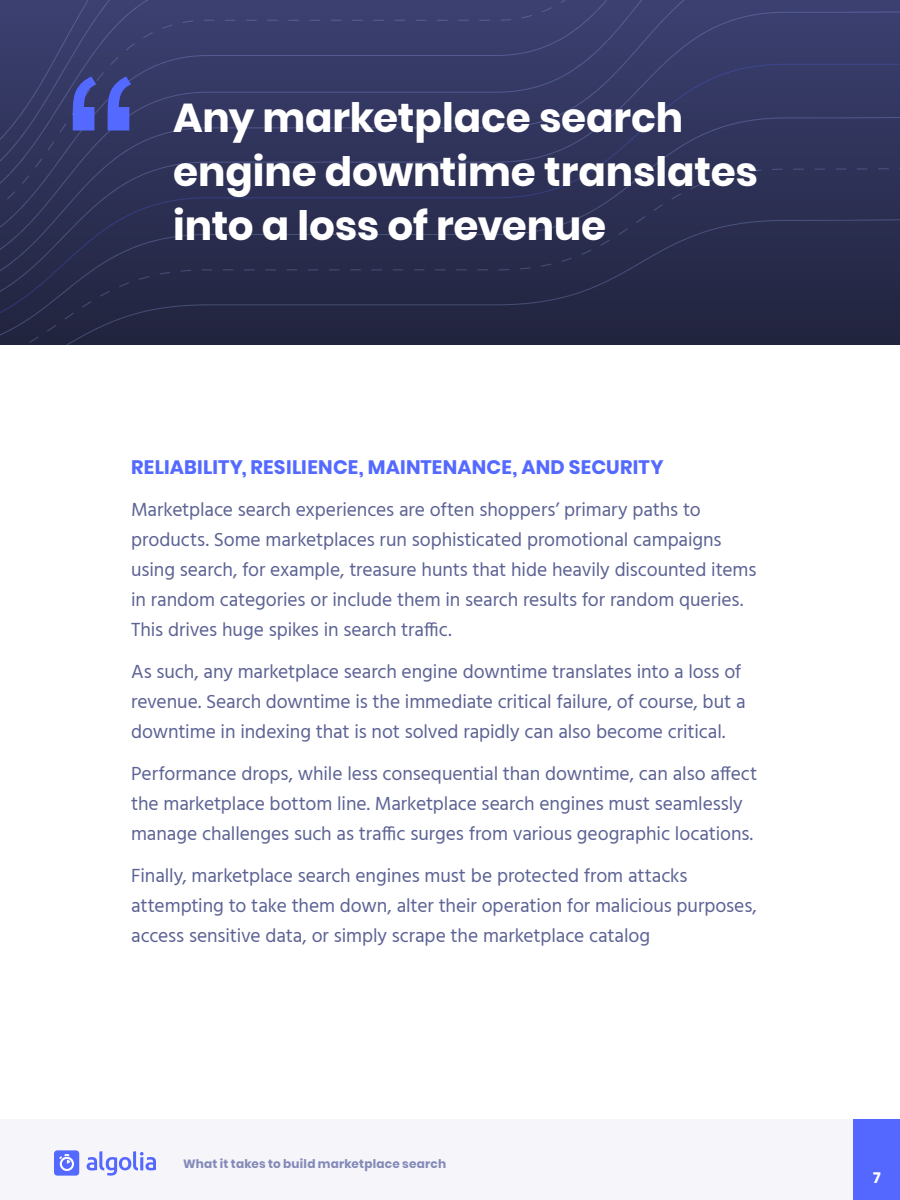
<style>
.page{position:relative;width:900px;height:1200px;background:#fff}
.page>*{position:absolute;margin:0;border:0;box-sizing:border-box;transform-origin:0 0}
.t1{font:700 40.5px/54px "Poppins";letter-spacing:-.005em;color:#fff}
.t2{font:19.5px/30px "Hind";letter-spacing:-.005em;color:#5c6394}
.t3{font:700 19.5px "Poppins";letter-spacing:.01em;color:#5469ff}
.t4{font:700 15px "Poppins";color:#fff}
.t5{font:700 12px "Poppins";letter-spacing:.02em;color:#848ab8}
</style>
<div class="page">
<div style="left:0;top:1119px;width:900px;height:81px;background:#f5f5fa"></div>
<div style="left:54px;top:1150px;width:25px;height:26px;background:#5469ff;border-radius:3px"></div>
<svg style="left:59px;top:1154px;width:15px;height:17px"></svg>
<svg style="left:87px;top:1151px;width:69px;height:25px"></svg>
<div style="left:854px;top:1119px;width:46px;height:81px;background:#5468ff"></div>
<div style="left:0;top:0;width:900px;height:11px;background:#3b4070"></div>
<div style="left:0;top:11px;width:900px;height:52px;background:#393d6c"></div>
<div style="left:0;top:63px;width:900px;height:53px;background:#353964"></div>
<div style="left:0;top:116px;width:900px;height:51px;background:#31355c"></div>
<div style="left:0;top:167px;width:900px;height:51px;background:#2d3054"></div>
<svg style="left:0;top:218px;width:900px;height:127px;background:#262947"></svg>
<svg style="left:73px;top:76px;width:58px;height:54px;background:#4552b6"></svg>
<h1 class="t1" style="left:173px;top:91px;width:586px">Any marketplace search engine downtime translates into a loss of revenue</h1>
<p class="t3" style="left:131px;top:456px;width:534px">RELIABILITY, RESILIENCE, MAINTENANCE, AND SECURITY</p>
<p class="t2" style="left:131px;top:496px;width:627px">Marketplace search experiences are often shoppers’ primary paths to products. Some marketplaces run sophisticated promotional campaigns using search, for example, treasure hunts that hide heavily discounted items in random categories or include them in search results for random queries.<br>This drives huge spikes in search traffic.</p>
<p class="t2" style="left:131px;top:658px;width:616px">As such, any marketplace search engine downtime translates into a loss of revenue. Search downtime is the immediate critical failure, of course, but a downtime in indexing that is not solved rapidly can also become critical.</p>
<p class="t2" style="left:131px;top:760px;width:628px">Performance drops, while less consequential than downtime, can also affect the marketplace bottom line. Marketplace search engines must seamlessly manage challenges such as traffic surges from various geographic locations.</p>
<p class="t2" style="left:131px;top:862px;width:627px">Finally, marketplace search engines must be protected from attacks attempting to take them down, alter their operation for malicious purposes, access sensitive data, or simply scrape the marketplace catalog</p>
<p class="t5" style="left:183px;top:1156px;width:264px">What it takes to build marketplace search</p>
<p class="t4" style="left:873px;top:1169px;width:9px">7</p>
</div>
